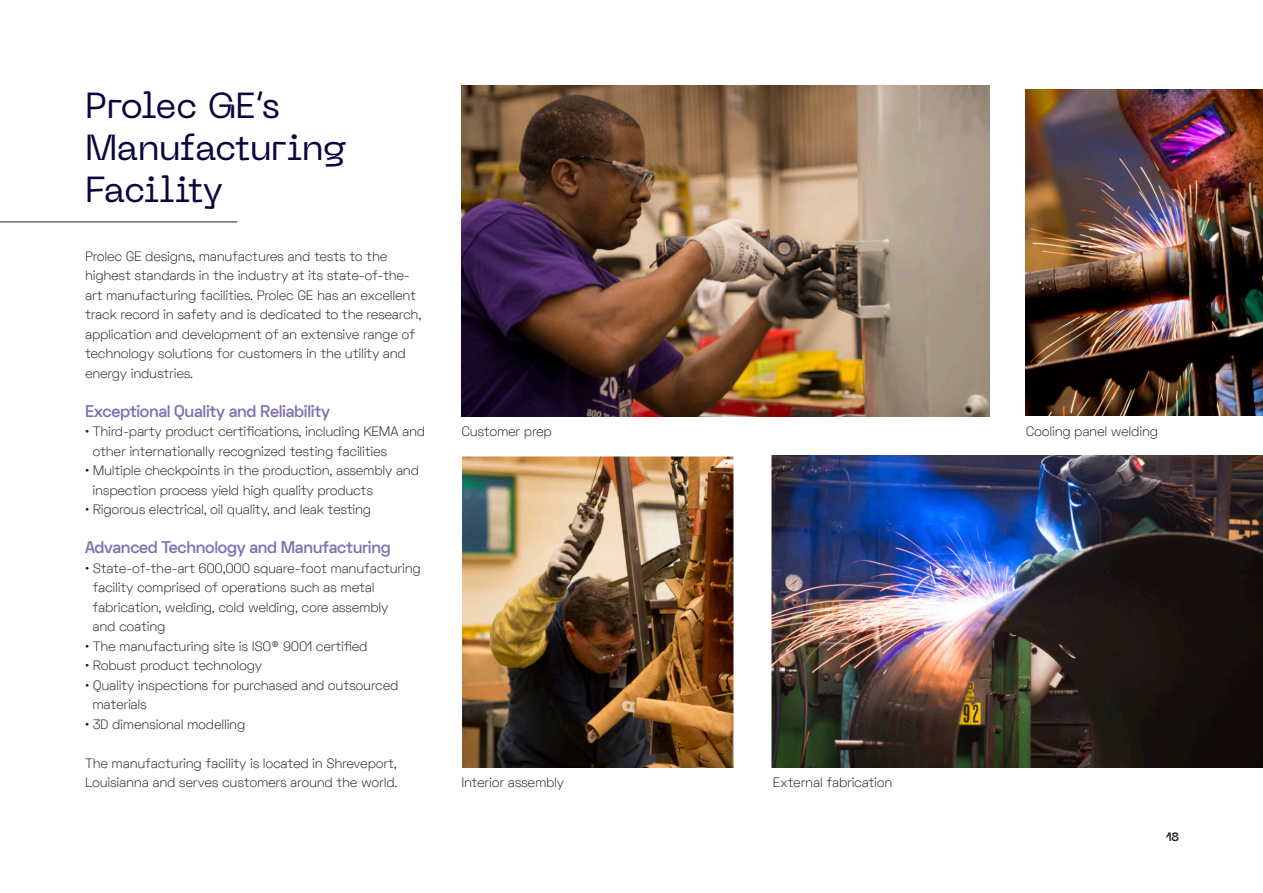
<style>
.page{position:relative;width:1263px;height:893px;background:#fff}
.page>*{position:absolute;margin:0;border:0;box-sizing:border-box;transform-origin:0 0}
.t1{font:36px/42px "Neue Machina";letter-spacing:-.025em;color:#09063e}
.t2{font:600 16.5px "Space Grotesk";letter-spacing:-.02em;color:#816fb2}
.t3{font:300 13.5px/19.5px "Space Grotesk";letter-spacing:-.02em;color:#231f20}
.t4{font:700 12px "Neue Machina";color:#231f20;scale:.92 1}
</style>
<div class="page">
<hr style="left:0;top:222px;width:237px;height:1px;background:#231f20">
<img style="left:461px;top:85px;width:529px;height:332px">
<img style="left:1026px;top:89px;width:237px;height:327px">
<img style="left:462px;top:456px;width:271px;height:312px">
<img style="left:772px;top:455px;width:491px;height:313px">
<p class="t1" style="left:85px;top:84px;width:263px">Prolec GE’s<br>Manufacturing<br>Facility</p>
<p class="t3" style="left:85px;top:246px;width:338px">Prolec GE designs, manufactures and tests to the highest standards in the industry at its state-of-the&shy;art manufacturing facilities. Prolec GE has an excellent track record in safety and is dedicated to the research, application and development of an extensive range of technology solutions for customers in the utility and energy industries.</p>
<p class="t2" style="left:85px;top:400px;width:247px">Exceptional Quality and Reliability</p>
<p class="t3" style="left:85px;top:421px;width:342px">• Third-party product certifications, including KEMA and</p>
<p class="t3" style="left:93px;top:441px;width:296px">other internationally recognized testing facilities</p>
<p class="t3" style="left:85px;top:460px;width:336px">• Multiple checkpoints in the production, assembly and</p>
<p class="t3" style="left:93px;top:480px;width:282px">inspection process yield high quality products</p>
<p class="t3" style="left:85px;top:499px;width:288px">• Rigorous electrical, oil quality, and leak testing</p>
<p class="t2" style="left:85px;top:537px;width:307px">Advanced Technology and Manufacturing</p>
<p class="t3" style="left:85px;top:558px;width:337px">• State-of-the-art 600,000 square-foot manufacturing</p>
<p class="t3" style="left:93px;top:577px;width:284px">facility comprised of operations such as metal</p>
<p class="t3" style="left:93px;top:597px;width:297px">fabrication, welding, cold welding, core assembly</p>
<p class="t3" style="left:93px;top:616px;width:74px">and coating</p>
<p class="t3" style="left:85px;top:636px;width:284px">• The manufacturing site is ISO® 9001 certified</p>
<p class="t3" style="left:85px;top:655px;width:179px">• Robust product technology</p>
<p class="t3" style="left:85px;top:675px;width:315px">• Quality inspections for purchased and outsourced</p>
<p class="t3" style="left:93px;top:694px;width:56px">materials</p>
<p class="t3" style="left:85px;top:714px;width:162px">• 3D dimensional modelling</p>
<p class="t3" style="left:85px;top:753px;width:314px">The manufacturing facility is located in Shreveport,<br>Louisianna and serves customers around the world.</p>
<p class="t3" style="left:461px;top:421px;width:92px">Customer prep</p>
<p class="t3" style="left:461px;top:772px;width:104px">Interior assembly</p>
<p class="t3" style="left:773px;top:772px;width:121px">External fabrication</p>
<p class="t3" style="left:1026px;top:421px;width:134px">Cooling panel welding</p>
<p class="t4" style="left:1166px;top:829px;width:16px">18</p>
</div>
